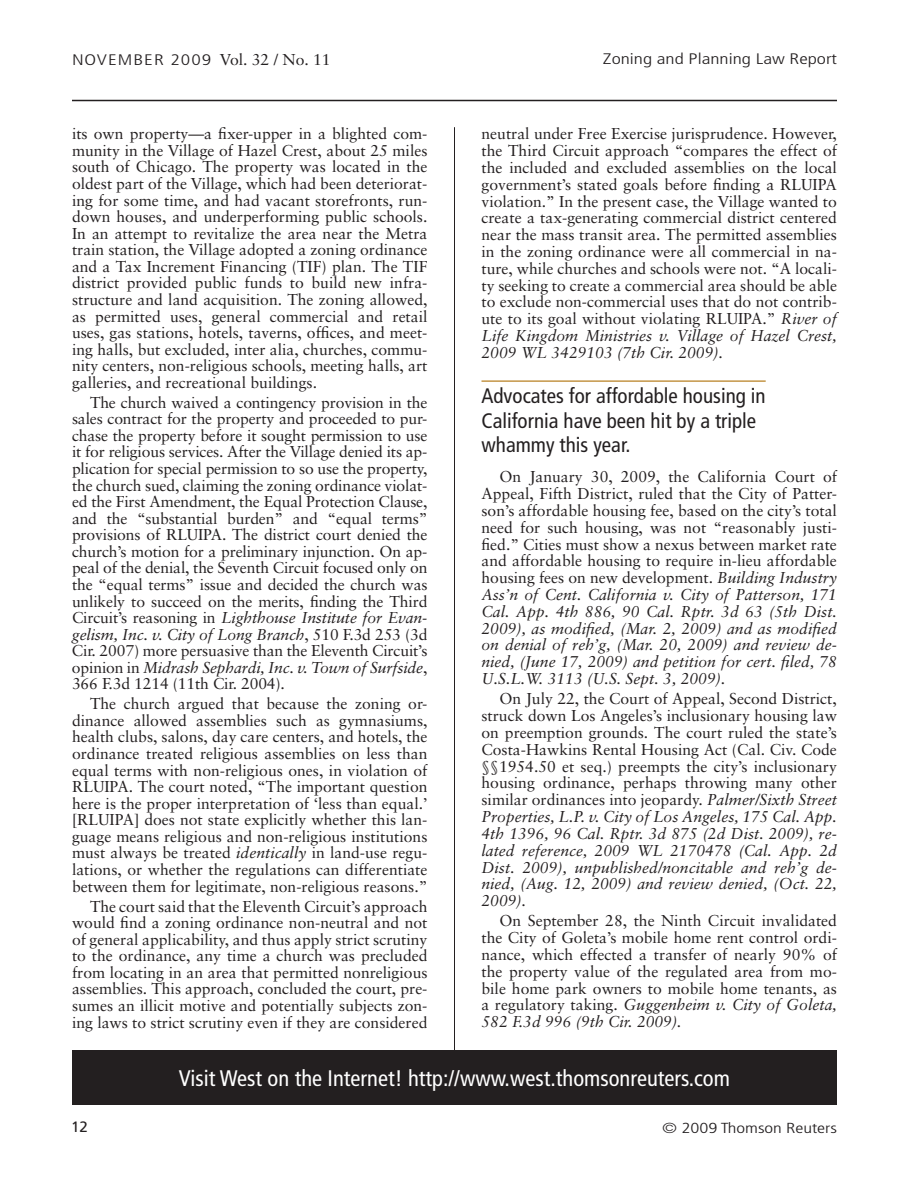
<style>
.page{position:relative;width:918px;height:1188px;background:#fff}
.page>*{position:absolute;margin:0;border:0;box-sizing:border-box;transform-origin:0 0}
.t1{font:condensed 22.5px "Frutiger";color:#fff}
.t2{font:condensed 21px/24.3px "Frutiger";color:#231f20}
.t3{font:15.75px/16.5px "Sabon";color:#231f20;text-align:justify}
.t4{font:300 condensed 15.3px "Frutiger";color:#231f20;scale:1.29 1}
.t5{font:300 condensed 15.3px "Frutiger";letter-spacing:.05em;color:#231f20;scale:1.29 1}
.t6{font:15px "Frutiger";color:#231f20}
.t7{font:300 condensed 14.55px "Frutiger";letter-spacing:-.005em;color:#231f20;scale:1.29 1}
.s1{font-family:"Sabon";font-weight:400;font-stretch:normal;font-size:15.75px}
.s2{font-style:italic}
</style>
<div class="page">
<hr style="left:454px;top:127px;width:1px;height:926px;background:#231f20">
<hr style="left:72px;top:100px;width:765px;height:1px;background:#231f20">
<div style="left:72px;top:1051px;width:765px;height:54px;background:#231f20"></div>
<hr style="left:482px;top:381px;width:284px;height:1px;background:#b0720a">
<p class="t5" style="left:72px;top:51px;width:202px">NOVEMBER 2009 <span class="s1">Vol. 32 / No. 11</span></p>
<p class="t4" style="left:603px;top:50px;width:183px">Zoning and Planning Law Report</p>
<p class="t3" style="left:72px;top:125px;width:357px">its own property—a fixer-upper in a blighted com&shy;munity in the Village of Hazel Crest, about 25 miles south of Chicago. The property was located in the oldest part of the Village, which had been deteriorat&shy;ing for some time, and had vacant storefronts, run&shy;down houses, and underperforming public schools.<br>In an attempt to revitalize the area near the Metra train station, the Village adopted a zoning ordinance and a Tax Increment Financing (TIF) plan. The TIF district provided public funds to build new infra&shy;structure and land acquisition. The zoning allowed, as permitted uses, general commercial and retail uses, gas stations, hotels, taverns, offices, and meet&shy;ing halls, but excluded, inter alia, churches, commu&shy;nity centers, non-religious schools, meeting halls, art galleries, and recreational buildings.</p>
<p class="t3" style="left:72px;top:394px;width:357px;text-indent:18px">The church waived a contingency provision in the sales contract for the property and proceeded to pur&shy;chase the property before it sought permission to use it for religious services. After the Village denied its ap&shy;plication for special permission to so use the property, the church sued, claiming the zoning ordinance violat&shy;ed the First Amendment, the Equal Protection Clause, and the “substantial burden” and “equal terms” provisions of RLUIPA. The district court denied the church’s motion for a preliminary injunction. On ap&shy;peal of the denial, the Seventh Circuit focused only on the “equal terms” issue and decided the church was unlikely to succeed on the merits, finding the Third Circuit’s reasoning in <span class="s2">Lighthouse Institute for Evan&shy;gelism, Inc. v. City of Long Branch</span>, 510 F.3d 253 (3d Cir. 2007) more persuasive than the Eleventh Circuit’s opinion in <span class="s2">Midrash Sephardi, Inc. v. Town of Surfside</span>, 366 F.3d 1214 (11th Cir. 2004).</p>
<p class="t3" style="left:72px;top:695px;width:357px;text-indent:18px">The church argued that because the zoning or&shy;dinance allowed assemblies such as gymnasiums, health clubs, salons, day care centers, and hotels, the ordinance treated religious assemblies on less than equal terms with non-religious ones, in violation of RLUIPA. The court noted, “The important question here is the proper interpretation of ‘less than equal.’ [RLUIPA] does not state explicitly whether this lan&shy;guage means religious and non-religious institutions must always be treated <span class="s2">identically</span> in land-use regu&shy;lations, or whether the regulations can differentiate between them for legitimate, non-religious reasons.”</p>
<p class="t3" style="left:72px;top:898px;width:357px;text-indent:18px">The court said that the Eleventh Circuit’s approach would find a zoning ordinance non-neutral and not of general applicability, and thus apply strict scrutiny to the ordinance, any time a church was precluded from locating in an area that permitted nonreligious assemblies. This approach, concluded the court, pre&shy;sumes an illicit motive and potentially subjects zon&shy;ing laws to strict scrutiny even if they are considered</p>
<p class="t3" style="left:482px;top:125px;width:357px">neutral under Free Exercise jurisprudence. However, the Third Circuit approach “compares the effect of the included and excluded assemblies on the local government’s stated goals before finding a RLUIPA violation.” In the present case, the Village wanted to create a tax-generating commercial district centered near the mass transit area. The permitted assemblies in the zoning ordinance were all commercial in na&shy;ture, while churches and schools were not. “A locali&shy;ty seeking to create a commercial area should be able to exclude non-commercial uses that do not contrib&shy;ute to its goal without violating RLUIPA.” <span class="s2">River of Life Kingdom Ministries v. Village of Hazel Crest, 2009 WL 3429103 (7th Cir. 2009).</span></p>
<h2 class="t2" style="left:482px;top:384px;width:286px">Advocates for affordable housing in<br>California have been hit by a triple whammy this year.</h2>
<p class="t3" style="left:481px;top:468px;width:357px;text-indent:18px">On January 30, 2009, the California Court of Appeal, Fifth District, ruled that the City of Patter&shy;son’s affordable housing fee, based on the city’s total need for such housing, was not “reasonably justi&shy;fied.” Cities must show a nexus between market rate and affordable housing to require in-lieu affordable housing fees on new development. <span class="s2">Building Industry Ass’n of Cent. California v. City of Patterson, 171<br>Cal. App. 4th 886, 90 Cal. Rptr. 3d 63 (5th Dist.<br>2009), as modified, (Mar. 2, 2009) and as modified on denial of reh’g, (Mar. 20, 2009) and review de&shy;nied, (June 17, 2009) and petition for cert. filed, 78<br>U.S.L.W. 3113 (U.S. Sept. 3, 2009).</span></p>
<p class="t3" style="left:481px;top:690px;width:357px;text-indent:18px">On July 22, the Court of Appeal, Second District, struck down Los Angeles’s inclusionary housing law on preemption grounds. The court ruled the state’s Costa-Hawkins Rental Housing Act (Cal. Civ. Code §§1954.50 et seq.) preempts the city’s inclusionary housing ordinance, perhaps throwing many other similar ordinances into jeopardy. <span class="s2">Palmer/Sixth Street Properties, L.P. v. City of Los Angeles, 175 Cal. App.<br>4th 1396, 96 Cal. Rptr. 3d 875 (2d Dist. 2009), re&shy;lated reference, 2009 WL 2170478 (Cal. App. 2d Dist. 2009), unpublished/noncitable and reh’g de&shy;nied, (Aug. 12, 2009) and review denied, (Oct. 22, 2009).</span></p>
<p class="t3" style="left:481px;top:912px;width:357px;text-indent:18px">On September 28, the Ninth Circuit invalidated the City of Goleta’s mobile home rent control ordi&shy;nance, which effected a transfer of nearly 90% of the property value of the regulated area from mo&shy;bile home park owners to mobile home tenants, as a regulatory taking. <span class="s2">Guggenheim v. City of Goleta, 582 F.3d 996 (9th Cir. 2009).</span></p>
<h1 class="t1" style="left:179px;top:1065px;width:553px">Visit West on the Internet! http://www.west.thomsonreuters.com</h1>
<p class="t6" style="left:71px;top:1118px;width:18px">12</p>
<p class="t7" style="left:662px;top:1120px;width:137px">© 2009 Thomson Reuters</p>
</div>
